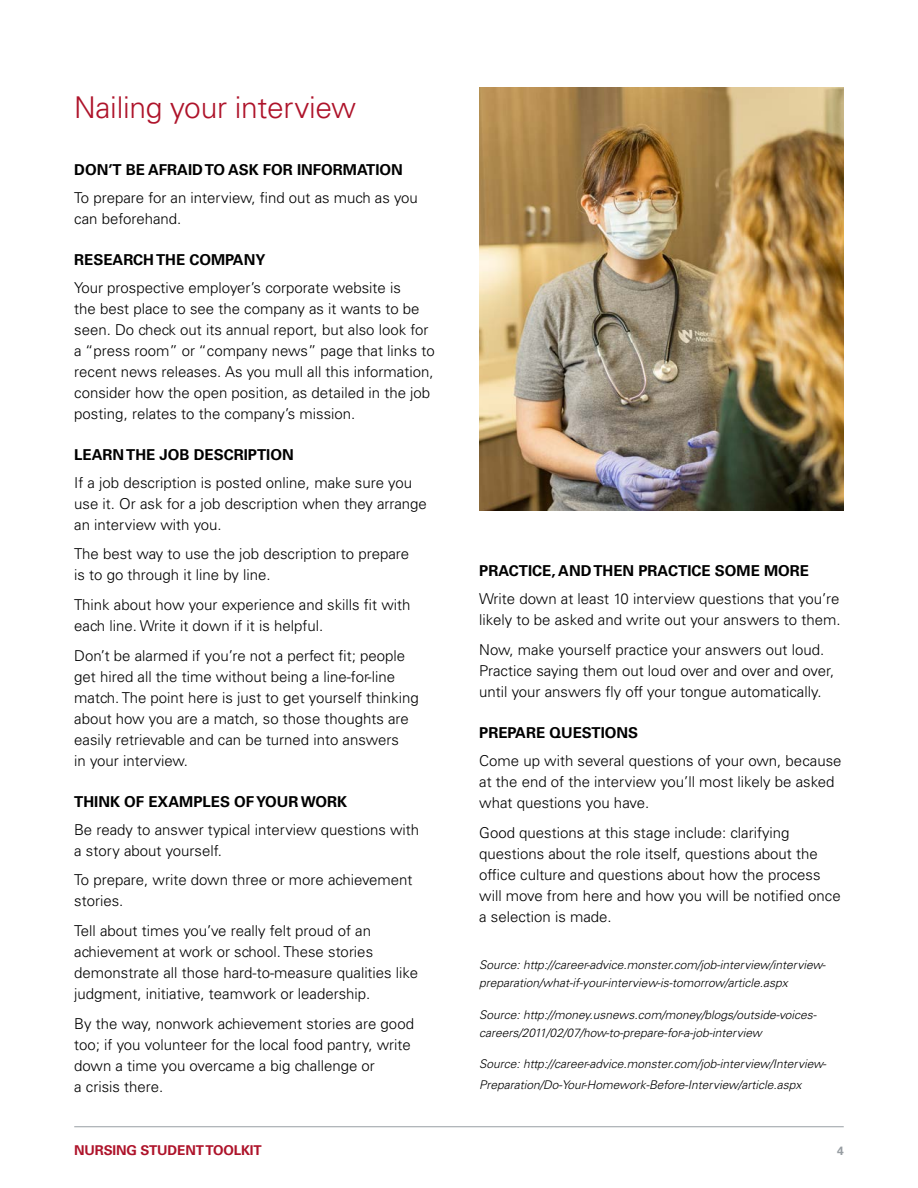
<style>
.page{position:relative;width:918px;height:1188px;background:#fff}
.page>*{position:absolute;margin:0;border:0;box-sizing:border-box;transform-origin:0 0}
.t1{font:300 30px "Univers LT Std";letter-spacing:-.01em;color:#ae132a}
.t2{font:300 15px/21px "Univers LT Std";color:#000}
.t3{font:700 15px "Univers LT Std";color:#000}
.t4{font:700 13.5px "Univers LT Std";letter-spacing:-.01em;color:#ae132a}
.t5{font:italic 300 12px/18px "Univers LT Std";color:#000}
.t6{font:700 12px "Univers LT Std";color:#989ea3}
</style>
<div class="page">
<hr style="left:74px;top:1126px;width:770px;height:1px;background:#989ea3">
<img style="left:479px;top:88px;width:365px;height:423px">
<h1 class="t1" style="left:74px;top:90px;width:284px">Nailing your interview</h1>
<p class="t3" style="left:74px;top:161px;width:330px">DON’T BE AFRAID TO ASK FOR INFORMATION</p>
<p class="t2" style="left:74px;top:187px;width:345px">To prepare for an interview, find out as much as you can beforehand.</p>
<p class="t3" style="left:74px;top:251px;width:193px">RESEARCH THE COMPANY</p>
<p class="t2" style="left:74px;top:277px;width:362px">Your prospective employer’s corporate website is<br>the best place to see the company as it wants to be seen. Do check out its annual report, but also look for a “press room” or “company news” page that links to recent news releases. As you mull all this information, consider how the open position, as detailed in the job posting, relates to the company’s mission.</p>
<p class="t3" style="left:74px;top:446px;width:221px">LEARN THE JOB DESCRIPTION</p>
<p class="t2" style="left:74px;top:472px;width:354px">If a job description is posted online, make sure you use it. Or ask for a job description when they arrange an interview with you.</p>
<p class="t2" style="left:74px;top:544px;width:337px">The best way to use the job description to prepare is to go through it line by line.</p>
<p class="t2" style="left:74px;top:594px;width:338px">Think about how your experience and skills fit with each line. Write it down if it is helpful.</p>
<p class="t2" style="left:74px;top:645px;width:346px">Don’t be alarmed if you’re not a perfect fit; people get hired all the time without being a line-for-line match. The point here is just to get yourself thinking about how you are a match, so those thoughts are easily retrievable and can be turned into answers<br>in your interview.</p>
<p class="t3" style="left:74px;top:793px;width:274px">THINK OF EXAMPLES OF YOUR WORK</p>
<p class="t2" style="left:74px;top:819px;width:347px">Be ready to answer typical interview questions with a story about yourself.</p>
<p class="t2" style="left:74px;top:870px;width:340px">To prepare, write down three or more achievement stories.</p>
<p class="t2" style="left:74px;top:920px;width:345px">Tell about times you’ve really felt proud of an achievement at work or school. These stories demonstrate all those hard-to-measure qualities like judgment, initiative, teamwork or leadership.</p>
<p class="t2" style="left:74px;top:1013px;width:341px">By the way, nonwork achievement stories are good too; if you volunteer for the local food pantry, write down a time you overcame a big challenge or<br>a crisis there.</p>
<p class="t3" style="left:479px;top:562px;width:331px">PRACTICE, AND THEN PRACTICE SOME MORE</p>
<p class="t2" style="left:479px;top:588px;width:363px">Write down at least 10 interview questions that you’re likely to be asked and write out your answers to them.</p>
<p class="t2" style="left:479px;top:639px;width:356px">Now, make yourself practice your answers out loud.<br>Practice saying them out loud over and over and over, until your answers fly off your tongue automatically.</p>
<p class="t3" style="left:479px;top:724px;width:161px">PREPARE QUESTIONS</p>
<p class="t2" style="left:479px;top:750px;width:364px">Come up with several questions of your own, because at the end of the interview you’ll most likely be asked what questions you have.</p>
<p class="t2" style="left:479px;top:822px;width:363px">Good questions at this stage include: clarifying questions about the role itself, questions about the office culture and questions about how the process will move from here and how you will be notified once a selection is made.</p>
<p class="t5" style="left:479px;top:956px;width:348px">Source: http://career-advice.monster.com/job-interview/interview&shy;preparation/what-if-your-interview-is-tomorrow/article.aspx</p>
<p class="t5" style="left:479px;top:1006px;width:339px">Source: http://money.usnews.com/money/blogs/outside-voices&shy;careers/2011/02/07/how-to-prepare-for-a-job-interview</p>
<p class="t5" style="left:479px;top:1054px;width:349px;line-height:21px">Source: http://career-advice.monster.com/job-interview/Interview-<br>Preparation/Do-Your-Homework-Before-Interview/article.aspx</p>
<p class="t4" style="left:74px;top:1142px;width:189px">NURSING STUDENT TOOLKIT</p>
<p class="t6" style="left:837px;top:1144px;width:8px">4</p>
</div>
